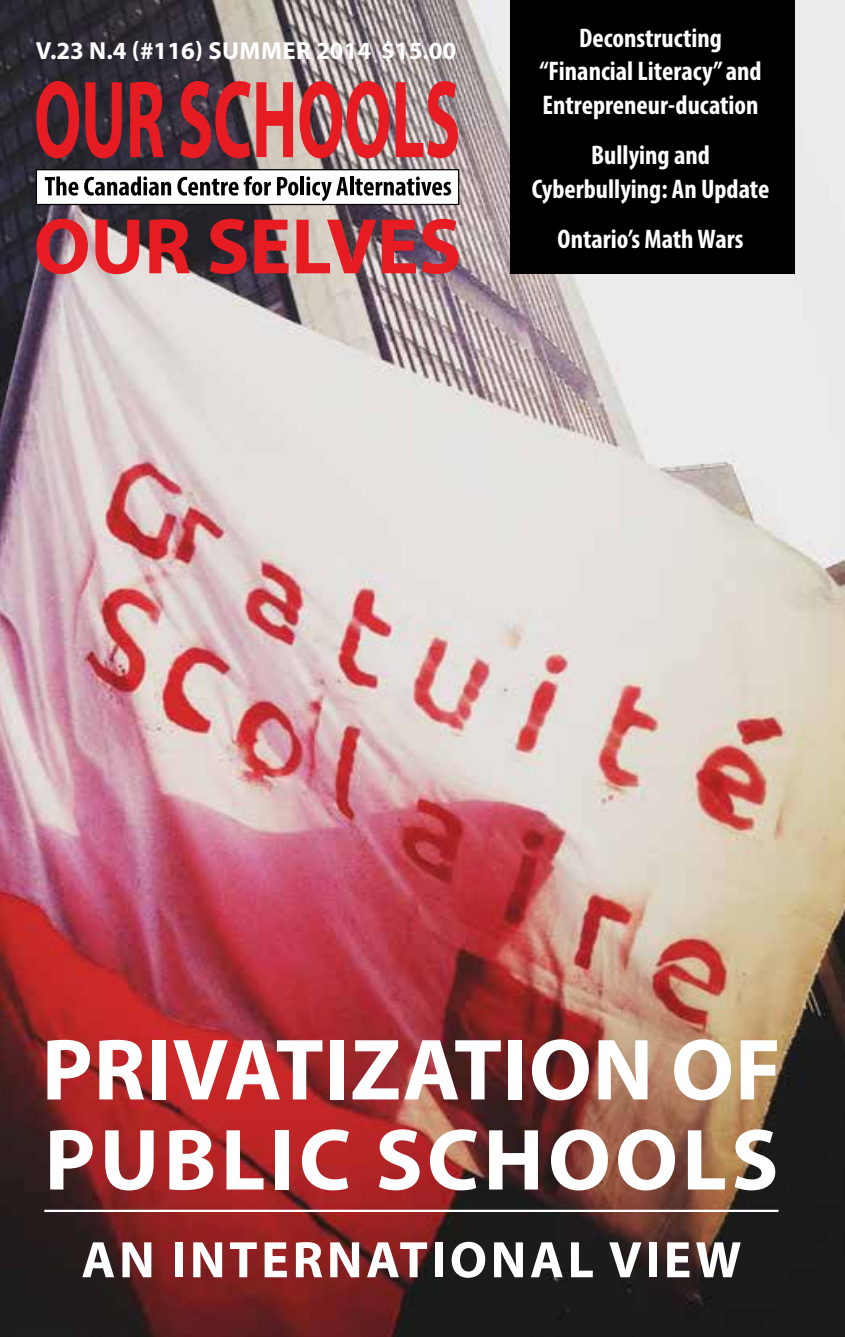
<style>
.page{position:relative;width:845px;height:1337px;background:#fff}
.page>*{position:absolute;margin:0;border:0;box-sizing:border-box;transform-origin:0 0}
.t1{font:700 87.75px "Myriad Pro";letter-spacing:.045em;color:#fff}
.t2{font:700 51.75px "Myriad Pro";color:#fff}
.t3{font:700 condensed 27px/33.8px "Myriad Pro";color:#fff;text-align:center}
.t4{font:700 24.75px "Myriad Pro";color:#fff}
</style>
<div class="page">
<img style="left:0;top:0;width:844px;height:1336px">
<div style="left:36px;top:170px;width:422px;height:34px;background:#fff"></div>
<div style="left:36px;top:169px;width:423px;height:36px;border:1px solid #000"></div>
<svg style="left:36px;top:81px;width:43px;height:77px;background:#8f2129"></svg>
<svg style="left:85px;top:82px;width:37px;height:76px;background:#952129"></svg>
<svg style="left:130px;top:82px;width:34px;height:75px;background:#ab222b"></svg>
<svg style="left:180px;top:81px;width:70px;height:77px;background:#922d36"></svg>
<svg style="left:256px;top:82px;width:37px;height:75px;background:#dd5b5b"></svg>
<img style="left:299px;top:81px;width:90px;height:77px">
<svg style="left:395px;top:81px;width:63px;height:77px;background:#c86164"></svg>
<svg style="left:36px;top:219px;width:52px;height:55px;background:#b9464f"></svg>
<svg style="left:95px;top:220px;width:44px;height:54px;background:#d35c60"></svg>
<svg style="left:149px;top:219px;width:41px;height:54px;background:#b52e33"></svg>
<svg style="left:210px;top:219px;width:36px;height:55px;background:#972028"></svg>
<svg style="left:254px;top:220px;width:34px;height:53px;background:#c03138"></svg>
<svg style="left:296px;top:219px;width:162px;height:55px;background:#be5158"></svg>
<svg style="left:45px;top:176px;width:33px;height:19px"></svg>
<svg style="left:84px;top:176px;width:87px;height:20px"></svg>
<svg style="left:177px;top:177px;width:61px;height:18px"></svg>
<svg style="left:244px;top:176px;width:27px;height:20px"></svg>
<svg style="left:277px;top:177px;width:21px;height:19px"></svg>
<hr style="left:300px;top:176px;width:4px;height:19px;background:#000">
<svg style="left:306px;top:176px;width:42px;height:25px"></svg>
<hr style="left:350px;top:176px;width:3px;height:19px;background:#000">
<svg style="left:355px;top:176px;width:96px;height:20px"></svg>
<div style="left:510px;top:0;width:285px;height:274px;background:#000"></div>
<hr style="left:44px;top:1209px;width:734px;height:3px;background:#fff">
<p class="t4" style="left:36px;top:35px;width:422px">V.23 N.4 (#116) SUMMER 2014 $15.00</p>
<p class="t3" style="left:539px;top:20px;width:224px">Deconstructing “Financial Literacy” and<br>Entrepreneur-ducation</p>
<p class="t3" style="left:531px;top:138px;width:239px">Bullying and<br>Cyberbullying: An Update</p>
<p class="t3" style="left:557px;top:221px;width:187px">Ontario’s Math Wars</p>
<h1 class="t1" style="left:42px;top:1012px;width:94px">PRIVATI</h1>
<h1 class="t1" style="left:350px;top:1012px;width:102px">ZATION</h1>
<h1 class="t1" style="left:671px;top:1012px;width:53px">OF</h1>
<h1 class="t1" style="left:44px;top:1102px;width:445px">PUBLIC SCHOO</h1>
<h1 class="t1" style="left:682px;top:1102px;width:89px">LS</h1>
<h2 class="t2" style="left:81px;top:1226px;width:143px">AN INTERNATIONA</h2>
<h2 class="t2" style="left:567px;top:1226px;width:175px">L VIEW</h2>
</div>
